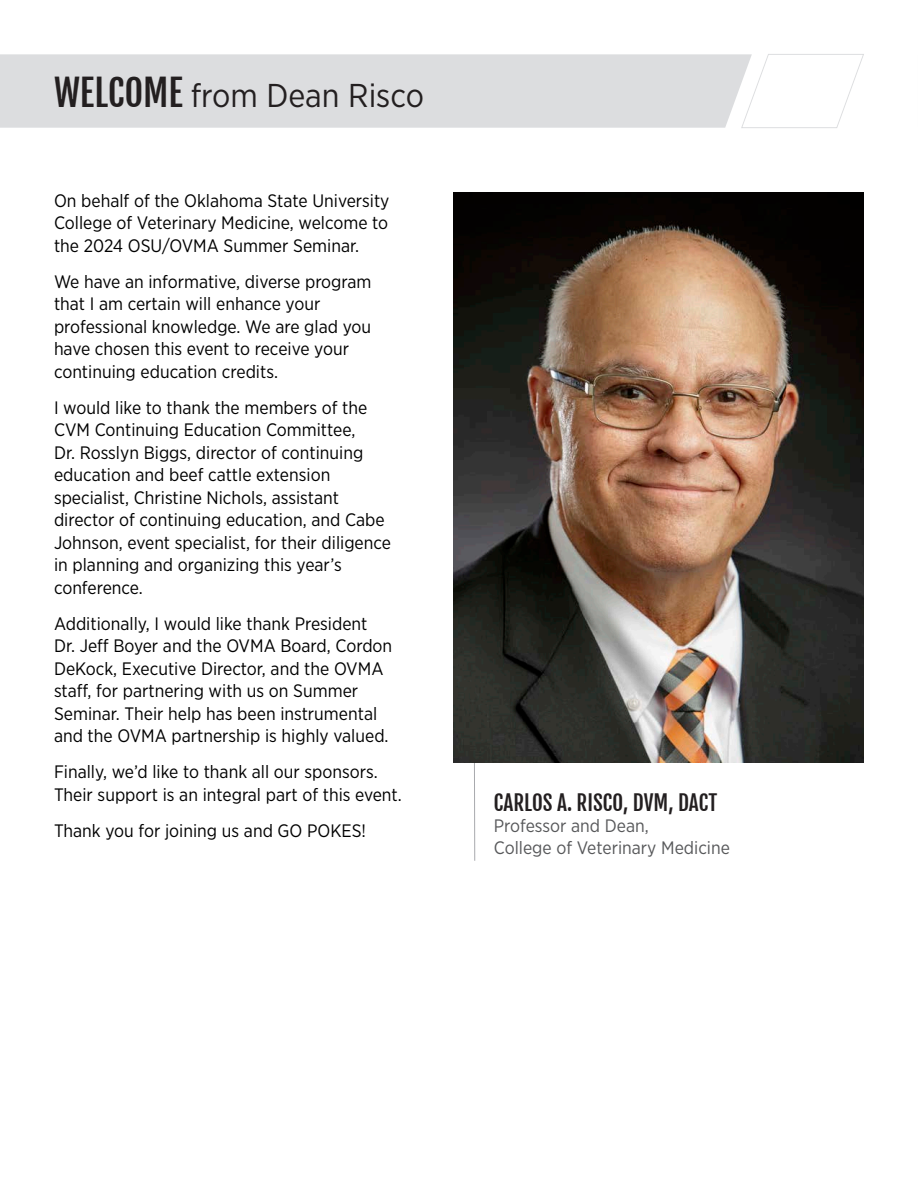
<style>
.page{position:relative;width:918px;height:1188px;background:#fff}
.page>*{position:absolute;margin:0;border:0;box-sizing:border-box;transform-origin:0 0}
.t1{font:33px "Gotham Narrow";color:#231f20}
.t2{font:21px "Fjalla One";color:#231f20}
.Letter_Body_Text{font:18px/22.5px "Gotham Narrow";color:#000}
.Speaker_title{font:18px/21.6px "Gotham Narrow";color:#57585a}
.s1{font-family:"Fjalla One";font-size:36px}
</style>
<div class="page">
<div style="left:0;top:54px;width:741px;height:74px;background:#dcdddf"></div>
<svg style="left:741px;top:54px;width:123px;height:74px"></svg>
<hr style="left:474px;top:742px;width:1px;height:119px;background:#a8a9ad">
<img style="left:453px;top:192px;width:411px;height:570px">
<p class="t1" style="left:54px;top:75px;width:372px"><span class="s1">WELCOME</span> from Dean Risco</p>
<p class="Letter_Body_Text" style="left:54px;top:189px;width:337px;text-align:justify">On behalf of the Oklahoma State University College of Veterinary Medicine, welcome to the 2024 OSU/OVMA Summer Seminar.</p>
<p class="Letter_Body_Text" style="left:54px;top:270px;width:319px">We have an informative, diverse program that I am certain will enhance your professional knowledge. We are glad you have chosen this event to receive your continuing education credits.</p>
<p class="Letter_Body_Text" style="left:54px;top:396px;width:339px">I would like to thank the members of the CVM Continuing Education Committee,<br>Dr. Rosslyn Biggs, director of continuing education and beef cattle extension specialist, Christine Nichols, assistant director of continuing education, and Cabe Johnson, event specialist, for their diligence in planning and organizing this year’s conference.</p>
<p class="Letter_Body_Text" style="left:54px;top:612px;width:340px">Additionally, I would like thank President Dr. Jeff Boyer and the OVMA Board, Cordon DeKock, Executive Director, and the OVMA staff, for partnering with us on Summer Seminar. Their help has been instrumental and the OVMA partnership is highly valued.</p>
<p class="Letter_Body_Text" style="left:54px;top:760px;width:349px">Finally, we’d like to thank all our sponsors.<br>Their support is an integral part of this event.</p>
<p class="Letter_Body_Text" style="left:54px;top:819px;width:314px">Thank you for joining us and GO POKES!</p>
<p class="t2" style="left:494px;top:790px;width:225px">CARLOS A. RISCO, DVM, DACT</p>
<p class="Speaker_title" style="left:494px;top:815px;width:238px">Professor and Dean,<br>College of Veterinary Medicine</p>
</div>
